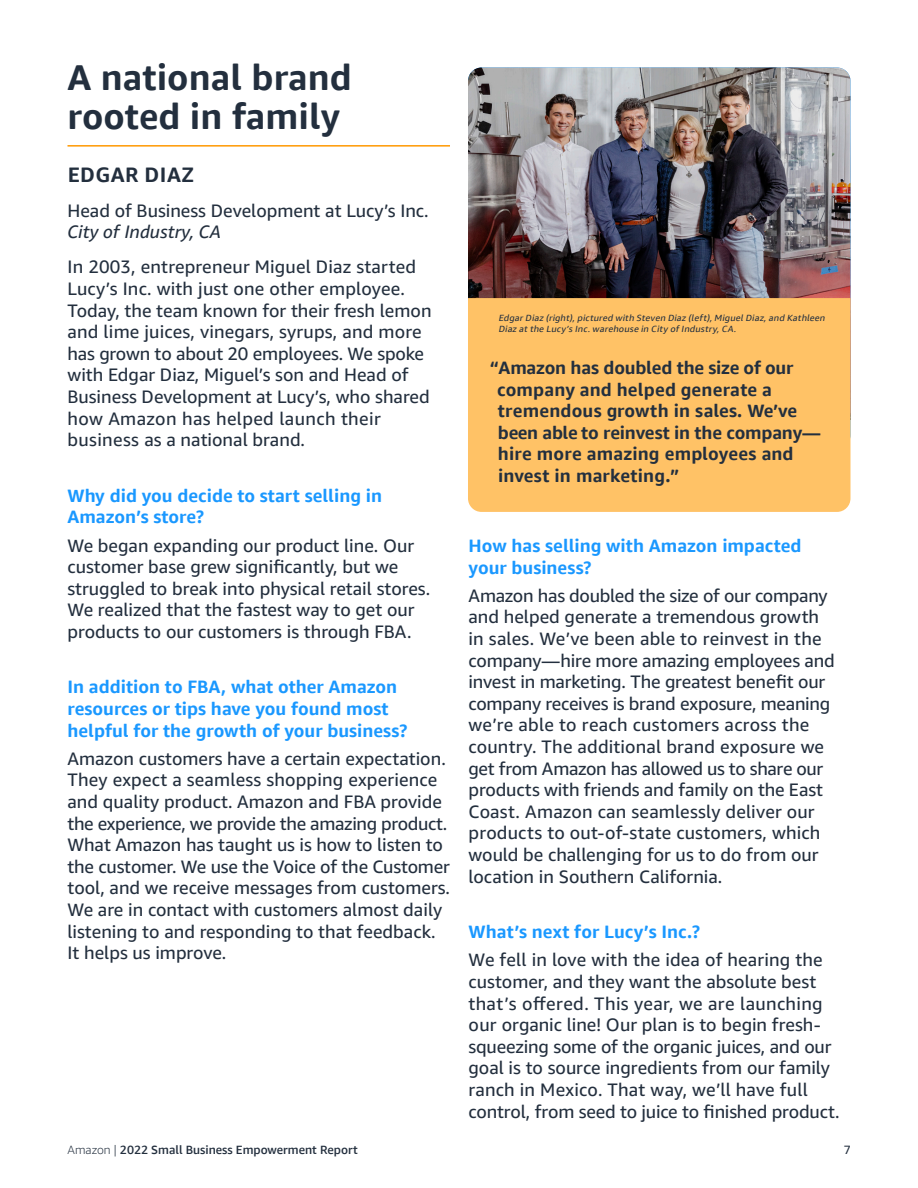
<style>
.page{position:relative;width:918px;height:1188px;background:#fff}
.page>*{position:absolute;margin:0;border:0;box-sizing:border-box;transform-origin:0 0}
.Seller_Header_1{font:700 36px/39px "Amazon Ember Display";color:#232f3e}
.Seller_Name{font:700 21px "Amazon Ember Display";letter-spacing:.02em;color:#232f3e}
.Seller_Business{font:18px/21.6px "Amazon Ember";color:#232f3e}
.t1{font:700 18px/21.6px "Amazon Ember Display";color:#1a98ff}
.t2{font:700 18px/21.6px "Amazon Ember Display";letter-spacing:.005em;color:#232f3e}
.Seller_Location{font:italic 18px "Amazon Ember";color:#232f3e}
.t3{font:500 12px "Amazon Ember";color:#232f3e}
.t4{font:12px "Amazon Ember";color:#232f3e}
.t5{font:italic 9px/10.8px "Amazon Ember Display";color:#232f3e}
.s1{font-weight:300}
</style>
<div class="page">
<img style="left:468px;top:68px;width:382px;height:230px">
<div style="left:468px;top:298px;width:382px;height:214px;background:#ffc266"></div>
<hr style="left:68px;top:145px;width:382px;height:2px;background:#f90">
<p class="Seller_Header_1" style="left:68px;top:59px;width:286px">A national brand rooted in family</p>
<p class="Seller_Name" style="left:68px;top:161px;width:128px">EDGAR DIAZ</p>
<p class="Seller_Business" style="left:68px;top:200px;width:363px">Head of Business Development at Lucy’s Inc.</p>
<p class="Seller_Location" style="left:68px;top:221px;width:155px">City of Industry, CA</p>
<p class="Seller_Business" style="left:68px;top:256px;width:366px">In 2003, entrepreneur Miguel Diaz started Lucy’s Inc. with just one other employee.<br>Today, the team known for their fresh lemon and lime juices, vinegars, syrups, and more has grown to about 20 employees. We spoke with Edgar Diaz, Miguel’s son and Head of Business Development at Lucy’s, who shared how Amazon has helped launch their business as a national brand.</p>
<p class="t1" style="left:68px;top:485px;width:316px">Why did you decide to start selling in<br>Amazon’s store?</p>
<p class="Seller_Business" style="left:68px;top:535px;width:364px">We began expanding our product line. Our customer base grew significantly, but we struggled to break into physical retail stores.<br>We realized that the fastest way to get our products to our customers is through FBA.</p>
<p class="t1" style="left:68px;top:676px;width:341px">In addition to FBA, what other Amazon resources or tips have you found most helpful for the growth of your business?</p>
<p class="Seller_Business" style="left:68px;top:748px;width:384px">Amazon customers have a certain expectation.<br>They expect a seamless shopping experience and quality product. Amazon and FBA provide the experience, we provide the amazing product.<br>What Amazon has taught us is how to listen to the customer. We use the Voice of the Customer tool, and we receive messages from customers.<br>We are in contact with customers almost daily listening to and responding to that feedback.<br>It helps us improve.</p>
<p class="t5" style="left:498px;top:312px;width:330px">EdgarDiaz (right),pictured with Steven Diaz (left),MiguelDiaz,and Kathleen<br>Diaz atthe Lucy’s Inc.warehouse in City ofIndustry,CA.</p>
<p class="t2" style="left:497px;top:357px;width:325px;text-indent:-7px">“Amazon has doubled the size of our company and helped generate a tremendous growth in sales. We’ve been able to reinvest in the company— hire more amazing employees and invest in marketing.”</p>
<p class="t1" style="left:469px;top:535px;width:335px">How has selling with Amazon impacted</p>
<p class="t1" style="left:469px;top:556px;width:125px">your business?</p>
<p class="Seller_Business" style="left:469px;top:585px;width:368px">Amazon has doubled the size of our company and helped generate a tremendous growth in sales. We’ve been able to reinvest in the company—hire more amazing employees and invest in marketing. The greatest benefit our company receives is brand exposure, meaning we’re able to reach customers across the country. The additional brand exposure we get from Amazon has allowed us to share our products with friends and family on the East Coast. Amazon can seamlessly deliver our products to out-of-state customers, which would be challenging for us to do from our location in Southern California.</p>
<p class="t1" style="left:469px;top:921px;width:233px">What’s next for Lucy’s Inc.?</p>
<p class="Seller_Business" style="left:469px;top:949px;width:373px">We fell in love with the idea of hearing the customer, and they want the absolute best that’s offered. This year, we are launching our organic line! Our plan is to begin fresh&shy;squeezing some of the organic juices, and our goal is to source ingredients from our family ranch in Mexico. That way, we’ll have full control, from seed to juice to finished product.</p>
<p class="t3" style="left:68px;top:1143px;width:292px"><span class="s1">Amazon |</span> 2022 Small Business Empowerment Report</p>
<p class="t4" style="left:844px;top:1143px;width:9px">7</p>
</div>
